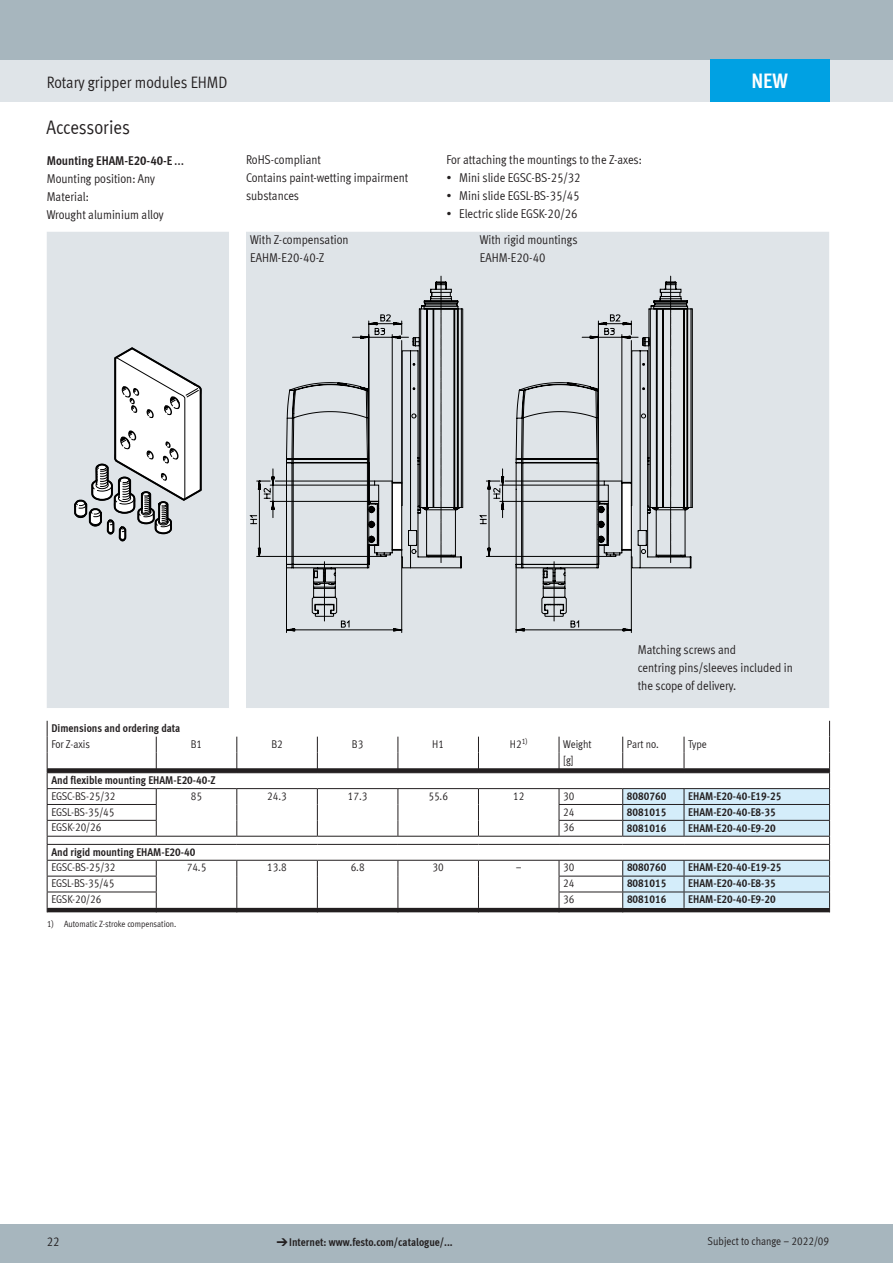
<style>
.page{position:relative;width:893px;height:1263px;background:#fff}
.page>*{position:absolute;margin:0;border:0;box-sizing:border-box;transform-origin:0 0}
.t1{font:700 21px "Meta Cond LF";color:#fff}
.t2{font:19.5px "Meta Cond LF";letter-spacing:-.005em;color:#231f20}
.t3{font:16.5px "Meta Cond LF";color:#231f20}
.t4{font:12.75px/18px "Meta Cond LF";color:#231f20}
.t5{font:700 11.25px "Meta Cond LF";color:#231f20}
.t6{font:11.25px "Meta Cond LF";color:#231f20}
.t7{font:11.25px "Meta Cond LF";letter-spacing:-.02em;color:#231f20}
.t8{font:9px "Meta Cond LF";color:#231f20}
.s1{font-weight:700}
.s2{font-family:"Meta Plus LF"}
.s3{font-family:"Meto Pict 182";font-weight:400}
</style>
<div class="page">
<div style="left:0;top:1225px;width:893px;height:38px;background:#a7b6be"></div>
<div style="left:0;top:60px;width:893px;height:42px;background:#dfe4e8"></div>
<div style="left:0;top:0;width:893px;height:60px;background:#a7b6be"></div>
<div style="left:47px;top:232px;width:782px;height:476px;background:#dfe4e8"></div>
<svg style="left:73px;top:346px;width:130px;height:196px"></svg>
<svg style="left:286px;top:281px;width:177px;height:336px"></svg>
<svg style="left:286px;top:288px;width:177px;height:297px;background:#b4b8bb"></svg>
<svg style="left:249px;top:314px;width:208px;height:314px;background:#cdd1d5"></svg>
<svg style="left:516px;top:281px;width:177px;height:336px"></svg>
<svg style="left:516px;top:288px;width:177px;height:297px;background:#b4b8bc"></svg>
<svg style="left:479px;top:314px;width:207px;height:314px;background:#c8ccd0"></svg>
<svg style="left:48px;top:768px;width:574px;height:144px"></svg>
<hr style="left:47px;top:804px;width:110px;height:1px;background:#231f20">
<hr style="left:559px;top:804px;width:64px;height:1px;background:#231f20">
<hr style="left:47px;top:820px;width:110px;height:1px;background:#231f20">
<svg style="left:156px;top:789px;width:1px;height:47px"></svg>
<svg style="left:236px;top:789px;width:1px;height:47px"></svg>
<svg style="left:317px;top:789px;width:1px;height:47px"></svg>
<svg style="left:398px;top:789px;width:1px;height:47px"></svg>
<svg style="left:478px;top:789px;width:1px;height:47px"></svg>
<hr style="left:559px;top:820px;width:64px;height:1px;background:#231f20">
<svg style="left:559px;top:789px;width:1px;height:47px"></svg>
<hr style="left:47px;top:836px;width:109px;height:1px;background:#231f20">
<hr style="left:156px;top:836px;width:81px;height:1px;background:#231f20">
<hr style="left:237px;top:836px;width:80px;height:1px;background:#231f20">
<hr style="left:317px;top:836px;width:81px;height:1px;background:#231f20">
<hr style="left:398px;top:836px;width:80px;height:1px;background:#231f20">
<hr style="left:478px;top:836px;width:81px;height:1px;background:#231f20">
<hr style="left:559px;top:836px;width:64px;height:1px;background:#231f20">
<hr style="left:47px;top:876px;width:110px;height:1px;background:#231f20">
<hr style="left:559px;top:876px;width:64px;height:1px;background:#231f20">
<hr style="left:47px;top:892px;width:110px;height:1px;background:#231f20">
<hr style="left:559px;top:892px;width:64px;height:1px;background:#231f20">
<svg style="left:156px;top:737px;width:1px;height:35px"></svg>
<svg style="left:236px;top:737px;width:1px;height:35px"></svg>
<svg style="left:317px;top:737px;width:1px;height:35px"></svg>
<svg style="left:398px;top:737px;width:1px;height:35px"></svg>
<svg style="left:478px;top:737px;width:1px;height:35px"></svg>
<svg style="left:559px;top:737px;width:1px;height:35px"></svg>
<hr style="left:156px;top:788px;width:81px;height:1px;background:#231f20">
<hr style="left:237px;top:788px;width:80px;height:1px;background:#231f20">
<hr style="left:317px;top:788px;width:81px;height:1px;background:#231f20">
<hr style="left:398px;top:788px;width:80px;height:1px;background:#231f20">
<hr style="left:478px;top:788px;width:81px;height:1px;background:#231f20">
<hr style="left:559px;top:788px;width:64px;height:1px;background:#231f20">
<hr style="left:47px;top:772px;width:109px;height:1px;background:#231f20">
<hr style="left:156px;top:772px;width:81px;height:1px;background:#231f20">
<hr style="left:237px;top:772px;width:80px;height:1px;background:#231f20">
<hr style="left:317px;top:772px;width:81px;height:1px;background:#231f20">
<hr style="left:398px;top:772px;width:80px;height:1px;background:#231f20">
<hr style="left:478px;top:772px;width:81px;height:1px;background:#231f20">
<hr style="left:559px;top:772px;width:64px;height:1px;background:#231f20">
<hr style="left:47px;top:788px;width:109px;height:1px;background:#231f20">
<hr style="left:156px;top:860px;width:81px;height:1px;background:#231f20">
<hr style="left:237px;top:860px;width:80px;height:1px;background:#231f20">
<hr style="left:317px;top:860px;width:81px;height:1px;background:#231f20">
<hr style="left:398px;top:860px;width:80px;height:1px;background:#231f20">
<hr style="left:478px;top:860px;width:81px;height:1px;background:#231f20">
<hr style="left:559px;top:860px;width:64px;height:1px;background:#231f20">
<hr style="left:47px;top:844px;width:109px;height:1px;background:#231f20">
<hr style="left:156px;top:844px;width:81px;height:1px;background:#231f20">
<hr style="left:237px;top:844px;width:80px;height:1px;background:#231f20">
<hr style="left:317px;top:844px;width:81px;height:1px;background:#231f20">
<hr style="left:398px;top:844px;width:80px;height:1px;background:#231f20">
<hr style="left:478px;top:844px;width:81px;height:1px;background:#231f20">
<hr style="left:559px;top:844px;width:64px;height:1px;background:#231f20">
<hr style="left:47px;top:860px;width:109px;height:1px;background:#231f20">
<svg style="left:47px;top:721px;width:1px;height:191px"></svg>
<svg style="left:156px;top:861px;width:1px;height:51px"></svg>
<svg style="left:236px;top:861px;width:1px;height:51px"></svg>
<svg style="left:317px;top:861px;width:1px;height:51px"></svg>
<svg style="left:398px;top:861px;width:1px;height:51px"></svg>
<svg style="left:478px;top:861px;width:1px;height:51px"></svg>
<svg style="left:559px;top:861px;width:1px;height:51px"></svg>
<svg style="left:622px;top:721px;width:208px;height:191px"></svg>
<div style="left:710px;top:60px;width:119px;height:42px;background:#00a1e3"></div>
<p class="t3" style="left:47px;top:72px;width:182px">Rotary gripper modules EHMD</p>
<h2 class="t2" style="left:47px;top:116px;width:85px">Accessories</h2>
<p class="t4" style="left:47px;top:151px;width:139px"><span class="s1">Mounting EHAM-E20-40-E</span> <span class="s2">...<br></span>Mounting position: Any<br>Material:<br>Wrought aluminium alloy</p>
<p class="t4" style="left:246px;top:150px;width:164px">RoHS-compliant<br>Contains paint-wetting impairment substances</p>
<p class="t4" style="left:446px;top:150px;width:197px">For attaching the mountings to the Z-axes:</p>
<p class="t4" style="left:446px;top:168px;width:136px">• Mini slide EGSC-BS-25/32</p>
<p class="t4" style="left:446px;top:186px;width:135px">• Mini slide EGSL-BS-35/45</p>
<p class="t4" style="left:446px;top:204px;width:133px">• Electric slide EGSK-20/26</p>
<p class="t4" style="left:250px;top:230px;width:100px">With Z-compensation<br>EAHM-E20-40-Z</p>
<p class="t4" style="left:480px;top:230px;width:99px">With rigid mountings<br>EAHM-E20-40</p>
<h1 class="t1" style="left:751px;top:67px;width:38px">NEW</h1>
<p class="t4" style="left:638px;top:640px;width:157px">Matching screws and<br>centring pins/sleeves included in the scope of delivery.</p>
<p class="t5" style="left:51px;top:721px;width:130px">Dimensions and ordering data</p>
<p class="t6" style="left:51px;top:737px;width:40px">For Z-axis</p>
<p class="t6" style="left:191px;top:737px;width:13px">B1</p>
<p class="t6" style="left:271px;top:737px;width:13px">B2</p>
<p class="t6" style="left:352px;top:737px;width:13px">B3</p>
<p class="t6" style="left:432px;top:737px;width:13px">H1</p>
<p class="t6" style="left:510px;top:737px;width:19px">H2<sup>1)</sup></p>
<p class="t6" style="left:563px;top:737px;width:30px">Weight</p>
<p class="t6" style="left:627px;top:737px;width:33px">Part no.</p>
<p class="t6" style="left:688px;top:737px;width:20px">Type</p>
<p class="t6" style="left:563px;top:753px;width:12px">[g]</p>
<p class="t5" style="left:51px;top:773px;width:166px">And flexible mounting EHAM-E20-40-Z</p>
<p class="t7" style="left:51px;top:789px;width:66px">EGSC-BS-25/32</p>
<p class="t6" style="left:191px;top:789px;width:13px">85</p>
<p class="t6" style="left:267px;top:789px;width:21px">24.3</p>
<p class="t6" style="left:348px;top:789px;width:21px">17.3</p>
<p class="t6" style="left:428px;top:789px;width:21px">55.6</p>
<p class="t6" style="left:513px;top:789px;width:13px">12</p>
<p class="t6" style="left:563px;top:789px;width:13px">30</p>
<p class="t5" style="left:627px;top:789px;width:41px">8080760</p>
<p class="t5" style="left:688px;top:789px;width:95px">EHAM-E20-40-E19-25</p>
<p class="t7" style="left:51px;top:805px;width:65px">EGSL-BS-35/45</p>
<p class="t6" style="left:563px;top:805px;width:13px">24</p>
<p class="t5" style="left:627px;top:804px;width:41px">8081015</p>
<p class="t5" style="left:688px;top:804px;width:89px">EHAM-E20-40-E8-35</p>
<p class="t6" style="left:51px;top:821px;width:51px">EGSK-20/26</p>
<p class="t6" style="left:563px;top:821px;width:13px">36</p>
<p class="t5" style="left:627px;top:820px;width:41px">8081016</p>
<p class="t5" style="left:688px;top:820px;width:89px">EHAM-E20-40-E9-20</p>
<p class="t5" style="left:51px;top:845px;width:146px">And rigid mounting EHAM-E20-40</p>
<p class="t7" style="left:51px;top:860px;width:66px">EGSC-BS-25/32</p>
<p class="t6" style="left:187px;top:860px;width:21px">74.5</p>
<p class="t6" style="left:267px;top:860px;width:21px">13.8</p>
<p class="t6" style="left:351px;top:860px;width:15px">6.8</p>
<p class="t6" style="left:433px;top:860px;width:13px">30</p>
<p class="t6" style="left:516px;top:860px;width:7px">–</p>
<p class="t6" style="left:563px;top:860px;width:13px">30</p>
<p class="t5" style="left:627px;top:860px;width:41px">8080760</p>
<p class="t5" style="left:688px;top:860px;width:95px">EHAM-E20-40-E19-25</p>
<p class="t7" style="left:51px;top:876px;width:65px">EGSL-BS-35/45</p>
<p class="t6" style="left:563px;top:876px;width:13px">24</p>
<p class="t5" style="left:627px;top:876px;width:41px">8081015</p>
<p class="t5" style="left:688px;top:876px;width:89px">EHAM-E20-40-E8-35</p>
<p class="t6" style="left:51px;top:892px;width:51px">EGSK-20/26</p>
<p class="t6" style="left:563px;top:892px;width:13px">36</p>
<p class="t5" style="left:627px;top:892px;width:41px">8081016</p>
<p class="t5" style="left:688px;top:892px;width:89px">EHAM-E20-40-E9-20</p>
<p class="t8" style="left:47px;top:918px;width:131px">1) Automatic Z-stroke compensation.</p>
<p class="t4" style="left:47px;top:1232px;width:14px">22</p>
<p class="t5" style="left:276px;top:1235px;width:178px"><span class="s3">d</span>Internet: www.festo.com/catalogue/...</p>
<p class="t6" style="left:708px;top:1234px;width:123px">Subject to change – 2022/09</p>
</div>
